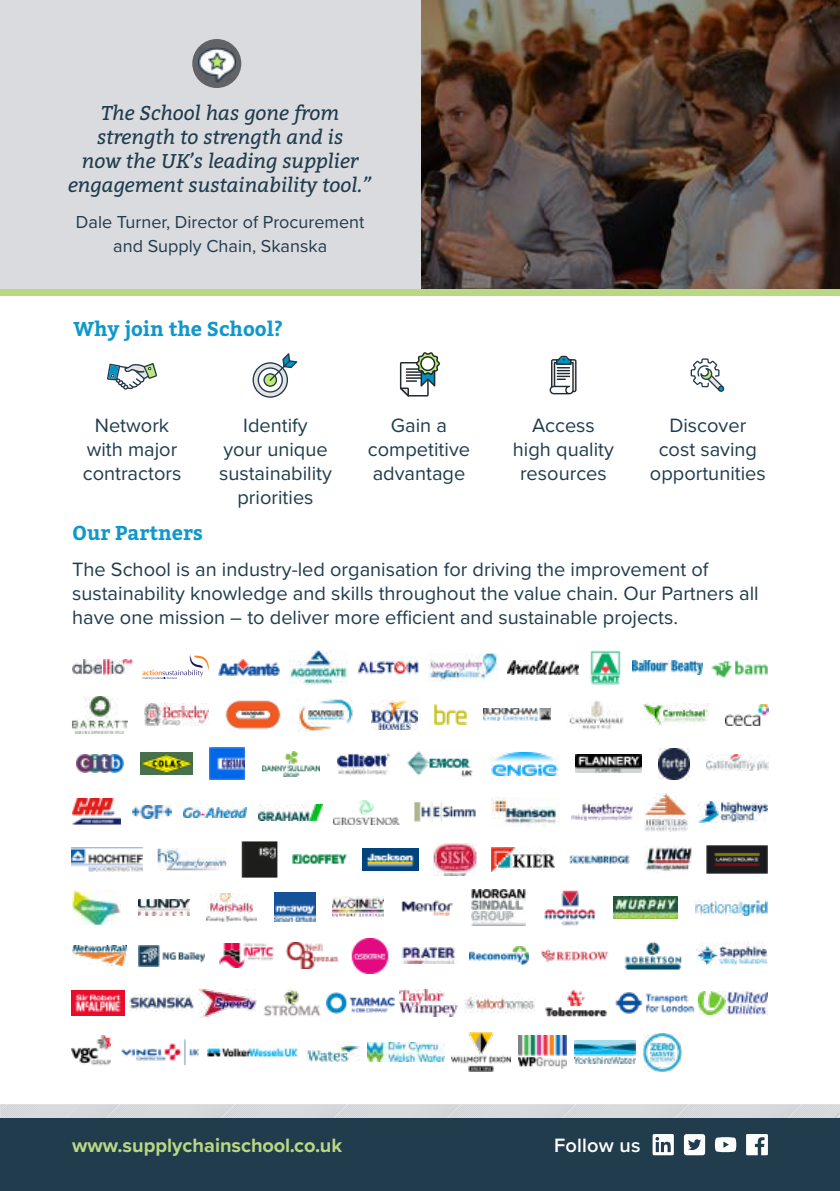
<style>
.page{position:relative;width:840px;height:1191px;background:#fff}
.page>*{position:absolute;margin:0;border:0;box-sizing:border-box;transform-origin:0 0}
.t1{font:20px/24px "Proxima Nova";color:#203c4d;text-align:center}
.t2{font:italic 20px/24px "Bitter";color:#203c4d;text-align:center}
.t3{font:700 20px "Bitter";color:#1098cc}
.t4{font:700 20px "Proxima Nova";color:#b9d882}
.t5{font:600 20px "Proxima Nova";letter-spacing:.01em;color:#fff}
.t6{font:18px/24px "Proxima Nova";color:#203c4d;text-align:center}
</style>
<div class="page">
<div style="left:0;top:1119px;width:839px;height:72px;background:#203c4d"></div>
<svg style="left:420px;top:0;width:419px;height:289px;background:#544238"></svg>
<div style="left:0;top:0;width:420px;height:292px;background:#dadbdf"></div>
<div style="left:192px;top:39px;width:49px;height:49px;background:#626367;border-radius:50%"></div>
<img style="left:198px;top:48px;width:37px;height:35px">
<svg style="left:0;top:1104px;width:839px;height:52px"></svg>
<div style="left:0;top:289px;width:839px;height:6px;background:#b9d882"></div>
<img style="left:590px;top:650px;width:31px;height:34px">
<img style="left:72px;top:660px;width:61px;height:15px">
<img style="left:218px;top:659px;width:61px;height:16px">
<img style="left:289px;top:650px;width:58px;height:34px">
<img style="left:428px;top:653px;width:70px;height:28px">
<img style="left:507px;top:661px;width:71px;height:13px">
<img style="left:632px;top:660px;width:69px;height:14px">
<img style="left:711px;top:660px;width:56px;height:17px">
<img style="left:73px;top:696px;width:54px;height:37px">
<img style="left:144px;top:704px;width:64px;height:22px">
<img style="left:225px;top:700px;width:55px;height:29px">
<img style="left:371px;top:700px;width:46px;height:29px">
<img style="left:434px;top:705px;width:32px;height:20px">
<img style="left:483px;top:708px;width:67px;height:13px">
<img style="left:569px;top:700px;width:55px;height:29px">
<img style="left:643px;top:703px;width:65px;height:23px">
<img style="left:725px;top:704px;width:43px;height:21px">
<img style="left:76px;top:754px;width:47px;height:19px">
<img style="left:141px;top:753px;width:51px;height:21px">
<img style="left:209px;top:747px;width:36px;height:32px">
<img style="left:262px;top:751px;width:58px;height:25px">
<img style="left:337px;top:753px;width:52px;height:21px">
<img style="left:407px;top:751px;width:66px;height:26px">
<img style="left:490px;top:752px;width:67px;height:23px">
<img style="left:575px;top:754px;width:65px;height:19px">
<img style="left:658px;top:748px;width:31px;height:31px">
<img style="left:706px;top:754px;width:62px;height:16px">
<img style="left:72px;top:798px;width:48px;height:27px">
<img style="left:132px;top:806px;width:39px;height:12px">
<img style="left:183px;top:807px;width:63px;height:10px">
<img style="left:258px;top:804px;width:64px;height:16px">
<img style="left:334px;top:800px;width:65px;height:24px">
<img style="left:414px;top:802px;width:62px;height:20px">
<img style="left:491px;top:798px;width:68px;height:28px">
<img style="left:571px;top:803px;width:61px;height:18px">
<img style="left:644px;top:793px;width:42px;height:38px">
<img style="left:698px;top:802px;width:69px;height:20px">
<img style="left:72px;top:847px;width:70px;height:25px">
<img style="left:157px;top:848px;width:69px;height:22px">
<img style="left:241px;top:841px;width:36px;height:36px">
<img style="left:292px;top:854px;width:55px;height:10px">
<img style="left:362px;top:848px;width:56px;height:22px">
<img style="left:491px;top:847px;width:62px;height:24px">
<img style="left:569px;top:855px;width:60px;height:9px">
<img style="left:644px;top:846px;width:47px;height:25px">
<img style="left:706px;top:845px;width:60px;height:28px">
<img style="left:72px;top:890px;width:48px;height:35px">
<img style="left:138px;top:899px;width:51px;height:17px">
<img style="left:207px;top:893px;width:49px;height:29px">
<img style="left:274px;top:892px;width:41px;height:29px">
<img style="left:333px;top:896px;width:50px;height:20px">
<img style="left:401px;top:900px;width:52px;height:16px">
<img style="left:613px;top:896px;width:64px;height:22px">
<img style="left:73px;top:945px;width:53px;height:20px">
<img style="left:139px;top:945px;width:65px;height:21px">
<img style="left:219px;top:943px;width:55px;height:24px">
<img style="left:287px;top:942px;width:51px;height:26px">
<img style="left:351px;top:938px;width:37px;height:35px">
<img style="left:401px;top:948px;width:55px;height:15px">
<img style="left:469px;top:946px;width:58px;height:19px">
<img style="left:541px;top:949px;width:68px;height:14px">
<img style="left:72px;top:990px;width:52px;height:25px">
<img style="left:433px;top:843px;width:43px;height:33px">
<img style="left:129px;top:994px;width:64px;height:17px">
<img style="left:199px;top:988px;width:58px;height:30px">
<img style="left:263px;top:989px;width:58px;height:28px">
<img style="left:326px;top:992px;width:68px;height:21px">
<img style="left:399px;top:989px;width:58px;height:27px">
<img style="left:464px;top:993px;width:71px;height:19px">
<img style="left:615px;top:992px;width:79px;height:22px">
<img style="left:545px;top:989px;width:62px;height:28px">
<img style="left:698px;top:991px;width:69px;height:23px">
<img style="left:71px;top:1035px;width:40px;height:31px">
<img style="left:121px;top:1038px;width:78px;height:28px">
<img style="left:305px;top:1041px;width:55px;height:21px">
<img style="left:367px;top:1042px;width:77px;height:19px">
<img style="left:451px;top:1032px;width:59px;height:39px">
<img style="left:518px;top:1036px;width:48px;height:32px">
<svg style="left:142px;top:655px;width:67px;height:24px"></svg>
<img style="left:643px;top:1033px;width:38px;height:38px">
<img style="left:574px;top:1040px;width:61px;height:24px">
<img style="left:208px;top:1048px;width:89px;height:10px">
<img style="left:696px;top:942px;width:71px;height:23px">
<img style="left:624px;top:942px;width:58px;height:28px">
<img style="left:695px;top:900px;width:72px;height:15px">
<img style="left:544px;top:890px;width:51px;height:35px">
<img style="left:471px;top:890px;width:54px;height:35px">
<img style="left:297px;top:699px;width:56px;height:33px">
<img style="left:357px;top:660px;width:61px;height:14px">
<svg style="left:107px;top:363px;width:50px;height:26px"></svg>
<svg style="left:399px;top:352px;width:40px;height:44px"></svg>
<svg style="left:549px;top:356px;width:27px;height:38px"></svg>
<svg style="left:690px;top:358px;width:33px;height:34px"></svg>
<svg style="left:252px;top:353px;width:45px;height:45px"></svg>
<p class="t2" style="left:68px;top:101px;width:306px">The School has gone from strength to strength and is<br>now the UK’s leading supplier engagement sustainability tool.”</p>
<p class="t6" style="left:76px;top:209px;width:290px">Dale Turner, Director of Procurement and Supply Chain, Skanska</p>
<p class="t3" style="left:73px;top:316px;width:211px">Why join the School?</p>
<p class="t1" style="left:83px;top:412px;width:100px">Network with major contractors</p>
<p class="t1" style="left:219px;top:412px;width:114px">Identify<br>your unique sustainability priorities</p>
<p class="t1" style="left:368px;top:412px;width:104px">Gain a competitive advantage</p>
<p class="t1" style="left:512px;top:412px;width:102px">Access high quality resources</p>
<p class="t1" style="left:649px;top:412px;width:117px">Discover cost saving opportunities</p>
<p class="t3" style="left:72px;top:520px;width:132px">Our Partners</p>
<p class="t1" style="left:72px;top:556px;width:687px;text-align:left">The School is an industry-led organisation for driving the improvement of sustainability knowledge and skills throughout the value chain. Our Partners all have one mission – to deliver more efficient and sustainable projects.</p>
<p class="t4" style="left:72px;top:1130px;width:271px">www.supplychainschool.co.uk</p>
<p class="t5" style="left:553px;top:1130px;width:88px">Follow us</p>
</div>
